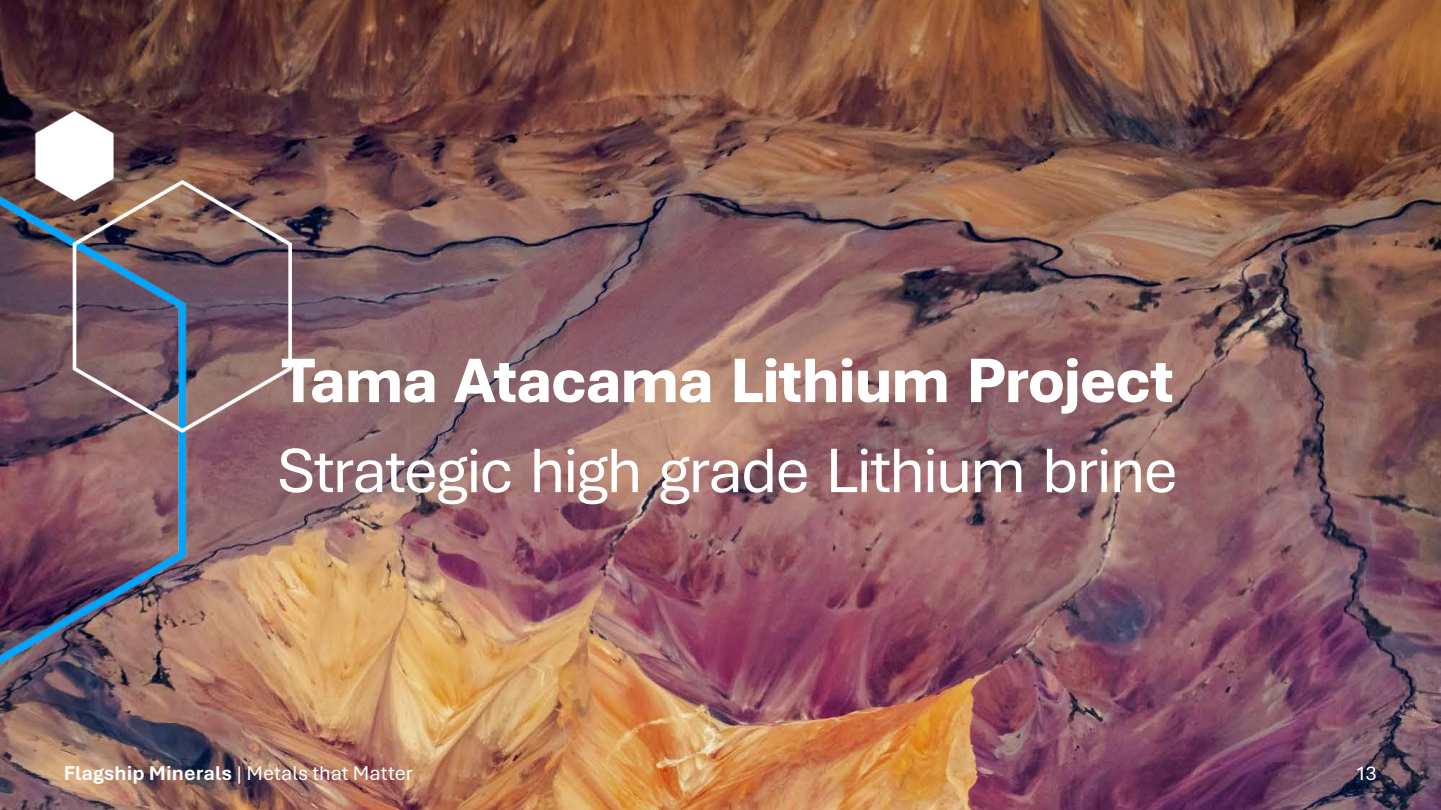
<style>
.page{position:relative;width:1441px;height:810px;background:#fff}
.page>*{position:absolute;margin:0;border:0;box-sizing:border-box;transform-origin:0 0}
.t1{font:66px "Aptos";letter-spacing:-.035em;color:#fff}
.t2{font:800 66px "Aptos";letter-spacing:-.035em;color:#fff}
.t3{font:21px "Aptos";color:#fff}
.s1{font-weight:700}
</style>
<div class="page">
<img style="left:0;top:0;width:1440px;height:810px">
<img style="left:0;top:106px;width:297px;height:582px">
<h1 class="t2" style="left:281px;top:335px;width:894px">Tama Atacama Lithium Project</h1>
<h1 class="t1" style="left:277px;top:425px;width:902px">Strategic high grade Lithium brine</h1>
<p class="t3" style="left:64px;top:759px;width:350px"><span class="s1">Flagship Minerals</span> | Metals that Matter</p>
<p class="t3" style="left:1355px;top:759px;width:23px">13</p>
</div>
